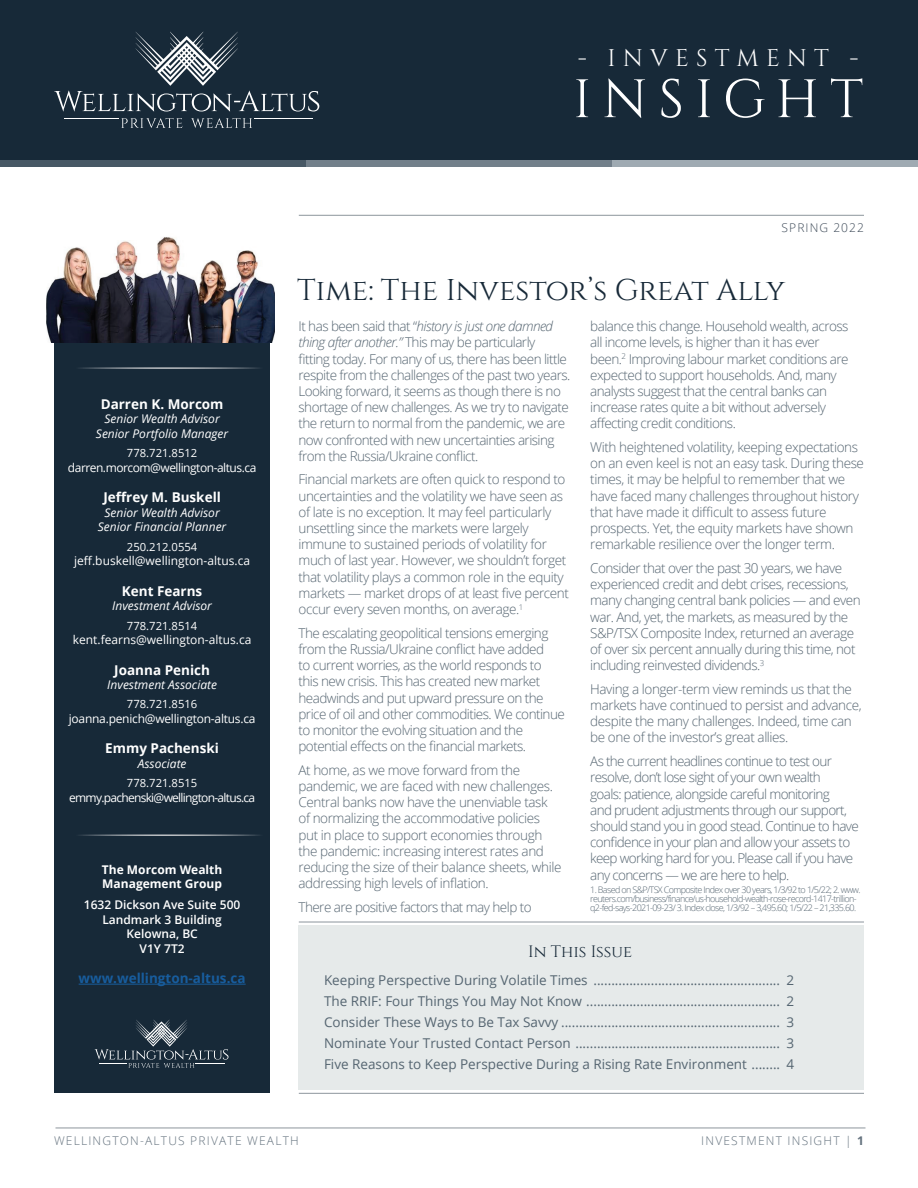
<style>
.page{position:relative;width:918px;height:1188px;background:#fff}
.page>*{position:absolute;margin:0;border:0;box-sizing:border-box;transform-origin:0 0}
.t1{font:54px "Cinzel";color:#fff}
.t2{font:30px "Cinzel";color:#172938}
.t3{font:24px "Cinzel";letter-spacing:.3em;color:#fff}
.t4{font:16.5px "Cinzel";color:#172938}
.t5{font:300 13.5px/16.2px "Open Sans";letter-spacing:-.04em;color:#556571}
.t6{font:13.5px/21px "Open Sans";color:#556571;text-align:justify}
.t7{font:700 13.5px "Open Sans";color:#fff}
.t8{font:700 13.5px "Open Sans";color:#175d9e}
.t9{font:italic 12px/14.4px "Open Sans";color:#fff;text-align:center}
.t10{font:12px "Open Sans";color:#fff}
.t11{font:600 12px/14.4px "Open Sans";color:#fff;text-align:center}
.t12{font:300 12px "Open Sans";letter-spacing:.1em;color:#63717d}
.t13{font:12px "Open Sans";letter-spacing:-.06em;color:#fff}
.t14{font:12px "Open Sans";letter-spacing:-.04em;color:#fff}
.t15{font:12px "Open Sans";letter-spacing:-.02em;color:#fff}
.t16{font:700 12px/14.4px "Open Sans";color:#fff}
.t17{font:300 12px "Open Sans";letter-spacing:.09em;color:#3c4957}
.t18{font:11.25px "Open Sans";color:#fff}
.t19{font:300 9px/9px "Open Sans";letter-spacing:-.07em;color:#556571}
.s1{font-style:italic}
.s2{font-weight:700}
</style>
<div class="page">
<div style="left:298px;top:925px;width:566px;height:165px;background:#e6eaea"></div>
<hr style="left:299px;top:215px;width:565px;height:1px;background:#172938">
<hr style="left:299px;top:1093px;width:565px;height:1px;background:#172938">
<hr style="left:299px;top:922px;width:565px;height:1px;background:#172938">
<hr style="left:56px;top:1128px;width:810px;height:1px;background:#172938">
<div style="left:0;top:0;width:918px;height:160px;background:#172938"></div>
<svg style="left:121px;top:118px;width:131px;height:10px"></svg>
<svg style="left:54px;top:32px;width:265px;height:79px"></svg>
<hr style="left:64px;top:118px;width:55px;height:1px;background:#fff">
<hr style="left:254px;top:118px;width:58px;height:1px;background:#fff">
<div style="left:0;top:160px;width:306px;height:7px;background:#475865"></div>
<div style="left:306px;top:160px;width:306px;height:7px;background:#727f8a"></div>
<div style="left:612px;top:160px;width:306px;height:7px;background:#9faab2"></div>
<div style="left:54px;top:341px;width:216px;height:752px;background:#172938"></div>
<hr style="left:79px;top:984px;width:167px;height:1px;background:#175d9e">
<hr style="left:54px;top:835px;width:216px;height:1px;background:#d5d6d8">
<hr style="left:54px;top:367px;width:216px;height:2px;background:#d5d6d8">
<svg style="left:94px;top:1020px;width:135px;height:48px"></svg>
<img style="left:47px;top:237px;width:227px;height:105px">
<p class="t3" style="left:578px;top:44px;width:282px">- INVESTMENT -</p>
<p class="t1" style="left:573px;top:68px;width:71px">Insig</p>
<p class="t1" style="left:775px;top:68px;width:87px">ht</p>
<p class="t17" style="left:782px;top:219px;width:84px">SPRING 2022</p>
<p class="t7" style="left:101px;top:395px;width:124px">Darren K. Morcom</p>
<p class="t9" style="left:96px;top:412px;width:134px">Senior Wealth Advisor<br>Senior Portfolio Manager</p>
<p class="t18" style="left:127px;top:446px;width:72px">778.721.8512</p>
<p class="t14" style="left:68px;top:459px;width:190px">darren.morcom@wellington-altus.ca</p>
<p class="t7" style="left:103px;top:488px;width:119px">Jeffrey M. Buskell</p>
<p class="t9" style="left:98px;top:505px;width:130px">Senior Wealth Advisor<br>Senior Financial Planner</p>
<p class="t18" style="left:127px;top:539px;width:72px">250.212.0554</p>
<p class="t10" style="left:74px;top:553px;width:177px">jeff.buskell@wellington-altus.ca</p>
<p class="t7" style="left:122px;top:581px;width:82px">Kent Fearns</p>
<p class="t9" style="left:112px;top:598px;width:101px">Investment Advisor</p>
<p class="t18" style="left:127px;top:618px;width:72px">778.721.8514</p>
<p class="t10" style="left:73px;top:631px;width:180px">kent.fearns@wellington-altus.ca</p>
<p class="t7" style="left:114px;top:660px;width:97px">Joanna Penich</p>
<p class="t9" style="left:107px;top:677px;width:111px">Investment Associate</p>
<p class="t18" style="left:127px;top:697px;width:72px">778.721.8516</p>
<p class="t15" style="left:69px;top:710px;width:188px">joanna.penich@wellington-altus.ca</p>
<p class="t7" style="left:105px;top:739px;width:115px">Emmy Pachenski</p>
<p class="t9" style="left:138px;top:756px;width:50px">Associate</p>
<p class="t18" style="left:127px;top:776px;width:72px">778.721.8515</p>
<p class="t13" style="left:69px;top:789px;width:188px">emmy.pachenski@wellington-altus.ca</p>
<p class="t16" style="left:102px;top:862px;width:122px">The Morcom Wealth<br>Management Group</p>
<p class="t11" style="left:84px;top:898px;width:158px">1632 Dickson Ave Suite 500<br>Landmark 3 Building<br>Kelowna, BC<br>V1Y 7T2</p>
<p class="t8" style="left:79px;top:969px;width:168px">www.wellington-altus.ca</p>
<p class="t2" style="left:297px;top:272px;width:490px">Time: The Investor’s Great Ally</p>
<p class="t5" style="left:298px;top:318px;width:273px">It has been said that “<span class="s1">history is just one damned thing after another.”</span> This may be particularly<br>fitting today. For many of us, there has been little respite from the challenges of the past two years.<br>Looking forward, it seems as though there is no shortage of new challenges. As we try to navigate the return to normal from the pandemic, we are now confronted with new uncertainties arising from the Russia/Ukraine conflict.</p>
<p class="t5" style="left:298px;top:471px;width:272px">Financial markets are often quick to respond to uncertainties and the volatility we have seen as of late is no exception. It may feel particularly unsettling since the markets were largely immune to sustained periods of volatility for much of last year. However, we shouldn’t forget that volatility plays a common role in the equity markets — market drops of at least five percent occur every seven months, on average.<sup>1</sup></p>
<p class="t5" style="left:298px;top:624px;width:268px">The escalating geopolitical tensions emerging from the Russia/Ukraine conflict have added<br>to current worries, as the world responds to this new crisis. This has created new market headwinds and put upward pressure on the price of oil and other commodities. We continue to monitor the evolving situation and the potential effects on the financial markets.</p>
<p class="t5" style="left:298px;top:761px;width:264px">At home, as we move forward from the pandemic, we are faced with new challenges.<br>Central banks now have the unenviable task of normalizing the accommodative policies put in place to support economies through the pandemic: increasing interest rates and reducing the size of their balance sheets, while addressing high levels of inflation.</p>
<p class="t5" style="left:298px;top:899px;width:235px">There are positive factors that may help to</p>
<p class="t5" style="left:590px;top:318px;width:260px">balance this change. Household wealth, across all income levels, is higher than it has ever been.<sup>2</sup> Improving labour market conditions are expected to support households. And, many analysts suggest that the central banks can increase rates quite a bit without adversely affecting credit conditions.</p>
<p class="t5" style="left:590px;top:439px;width:275px">With heightened volatility, keeping expectations on an even keel is not an easy task. During these times, it may be helpful to remember that we have faced many challenges throughout history that have made it difficult to assess future prospects. Yet, the equity markets have shown remarkable resilience over the longer term.</p>
<p class="t5" style="left:590px;top:560px;width:272px">Consider that over the past 30 years, we have experienced credit and debt crises, recessions, many changing central bank policies — and even war. And, yet, the markets, as measured by the S&amp;P/TSX Composite Index, returned an average of over six percent annually during this time, not including reinvested dividends.<sup>3</sup></p>
<p class="t5" style="left:590px;top:680px;width:273px">Having a longer-term view reminds us that the markets have continued to persist and advance, despite the many challenges. Indeed, time can be one of the investor’s great allies.</p>
<p class="t5" style="left:590px;top:753px;width:270px">As the current headlines continue to test our resolve, don’t lose sight of your own wealth<br>goals: patience, alongside careful monitoring<br>and prudent adjustments through our support, should stand you in good stead. Continue to have confidence in your plan and allow your assets to keep working hard for you. Please call if you have any concerns — we are here to help.</p>
<p class="t19" style="left:590px;top:885px;width:272px">1. Based on S&amp;P/TSX Composite Index over 30 years, 1/3/92 to 1/5/22; 2. www. reuters.com/business/finance/us-household-wealth-rose-record-1417-trillion&shy;q2-fed-says-2021-09-23/ 3. Index close, 1/3/92 – 3,495.60; 1/5/22 – 21,335.60.</p>
<p class="t4" style="left:528px;top:942px;width:105px">In This Issue</p>
<p class="t6" style="left:324px;top:969px;width:472px">Keeping Perspective During Volatile Times .................................................... 2<br>The RRIF: Four Things You May Not Know ...................................................... 2<br>Consider These Ways to Be Tax Savvy ............................................................. 3<br>Nominate Your Trusted Contact Person ......................................................... 3<br>Five Reasons to Keep Perspective During a Rising Rate Environment ........ 4</p>
<p class="t12" style="left:54px;top:1132px;width:246px">WELLINGTON-ALTUS PRIVATE WEALTH</p>
<p class="t12" style="left:701px;top:1132px;width:164px">INVESTMENT INSIGHT | <span class="s2">1</span></p>
</div>
